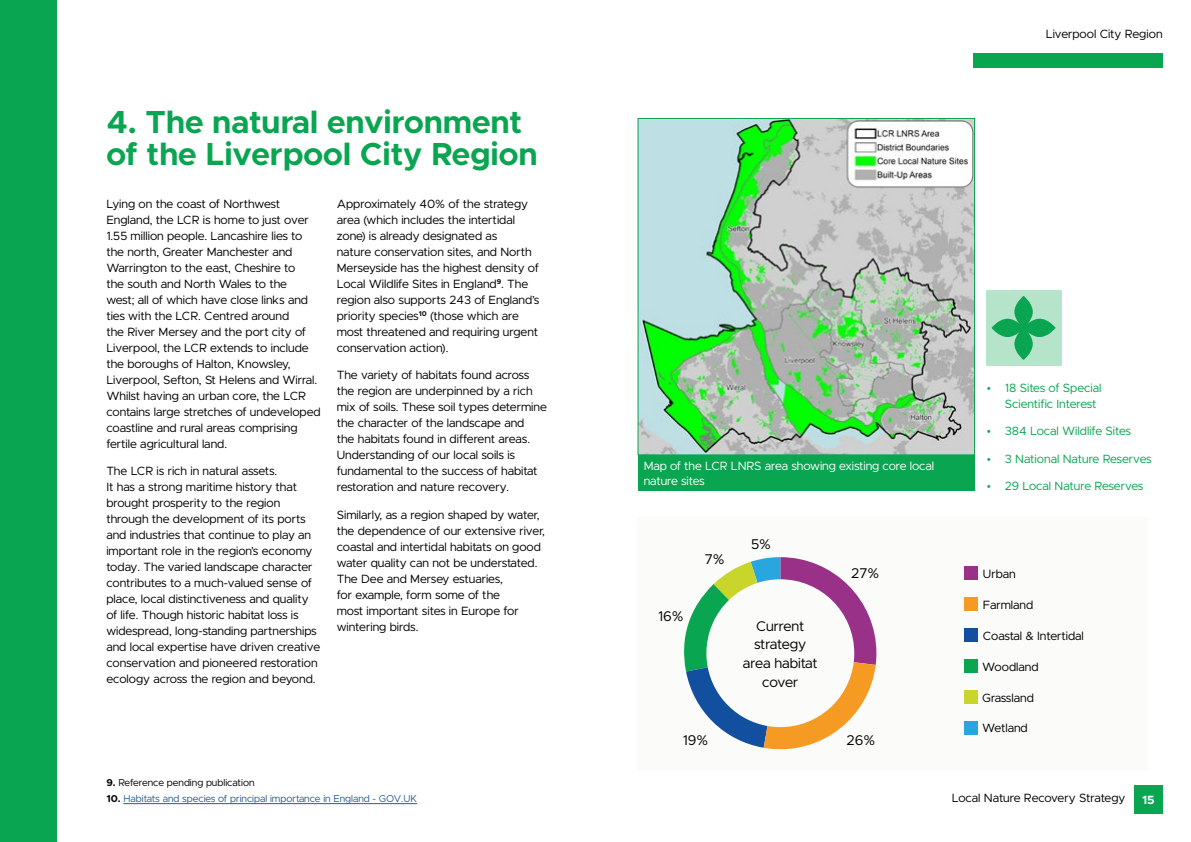
<style>
.page{position:relative;width:1191px;height:842px;background:#fff}
.page>*{position:absolute;margin:0;border:0;box-sizing:border-box;transform-origin:0 0}
.t1{font:700 32px/32px "Metropolis";color:#09a550}
.t2{font:14.2px/18.9px "Metropolis";color:#000;text-align:center}
.Sub_Headings{font:12px/16px "Metropolis";color:#000}
.t3{font:12px/16px "Metropolis";color:#09a550}
.t4{font:12px/14.4px "Metropolis";letter-spacing:-.005em;color:#fff}
.t5{font:700 12px "Metropolis";color:#fff}
.t6{font:10px "Metropolis";color:#275b9b}
.t7{font:10px "Metropolis";color:#000}
.s1{font-weight:700}
.s2{font-weight:700;color:#000}
</style>
<div class="page">
<div style="left:0;top:0;width:57px;height:842px;background:#09a550"></div>
<div style="left:973px;top:54px;width:189px;height:14px;background:#09a550"></div>
<img style="left:640px;top:120px;width:332px;height:333px">
<hr style="left:123px;top:803px;width:294px;height:1px;background:#275b9b">
<div style="left:1134px;top:785px;width:28px;height:29px;background:#09a550"></div>
<div style="left:638px;top:455px;width:336px;height:35px;background:#09a550"></div>
<div style="left:986px;top:290px;width:75px;height:76px;background:#b5e4ca"></div>
<svg style="left:991px;top:296px;width:64px;height:64px"></svg>
<div style="left:638px;top:517px;width:510px;height:253px;background:#fbfbfa"></div>
<svg style="left:684px;top:557px;width:192px;height:193px"></svg>
<div style="left:964px;top:566px;width:14px;height:14px;background:#993189"></div>
<div style="left:963px;top:659px;width:14px;height:14px;background:#09a550"></div>
<div style="left:964px;top:597px;width:14px;height:14px;background:#f59b24"></div>
<div style="left:963px;top:690px;width:14px;height:14px;background:#cad52b"></div>
<div style="left:964px;top:628px;width:14px;height:14px;background:#12509f"></div>
<div style="left:963px;top:721px;width:14px;height:13px;background:#29a6df"></div>
<p class="t1" style="left:106px;top:106px;width:433px">4. The natural environment of the Liverpool City Region</p>
<p class="Sub_Headings" style="left:106px;top:196px;width:216px">Lying on the coast of Northwest England, the LCR is home to just over 1.55 million people. Lancashire lies to the north, Greater Manchester and Warrington to the east, Cheshire to<br>the south and North Wales to the<br>west; all of which have close links and ties with the LCR. Centred around<br>the River Mersey and the port city of Liverpool, the LCR extends to include the boroughs of Halton, Knowsley, Liverpool, Sefton, St Helens and Wirral.<br>Whilst having an urban core, the LCR contains large stretches of undeveloped coastline and rural areas comprising fertile agricultural land.</p>
<p class="Sub_Headings" style="left:106px;top:463px;width:215px">The LCR is rich in natural assets.<br>It has a strong maritime history that brought prosperity to the region through the development of its ports and industries that continue to play an important role in the region’s economy today. The varied landscape character contributes to a much-valued sense of place, local distinctiveness and quality of life. Though historic habitat loss is widespread, long-standing partnerships and local expertise have driven creative conservation and pioneered restoration ecology across the region and beyond.</p>
<p class="Sub_Headings" style="left:337px;top:196px;width:204px">Approximately 40% of the strategy area (which includes the intertidal zone) is already designated as<br>nature conservation sites, and North Merseyside has the highest density of Local Wildlife Sites in England<sup>9</sup>. The region also supports 243 of England’s priority species<sup>10</sup> (those which are most threatened and requiring urgent conservation action).</p>
<p class="Sub_Headings" style="left:337px;top:367px;width:212px">The variety of habitats found across the region are underpinned by a rich mix of soils. These soil types determine the character of the landscape and<br>the habitats found in different areas.<br>Understanding of our local soils is fundamental to the success of habitat restoration and nature recovery.</p>
<p class="Sub_Headings" style="left:337px;top:507px;width:210px">Similarly, as a region shaped by water, the dependence of our extensive river, coastal and intertidal habitats on good water quality can not be understated.<br>The Dee and Mersey estuaries,<br>for example, form some of the<br>most important sites in Europe for wintering birds.</p>
<p class="Sub_Headings" style="left:1046px;top:26px;width:118px">Liverpool City Region</p>
<p class="t4" style="left:643px;top:459px;width:292px">Map of the LCR LNRS area showing existing core local nature sites</p>
<p class="t2" style="left:658px;top:607px;width:27px">16%</p>
<p class="t2" style="left:704px;top:549px;width:21px">7%</p>
<p class="t2" style="left:751px;top:535px;width:22px">5%</p>
<p class="t2" style="left:743px;top:616px;width:76px">Current strategy area habitat cover</p>
<p class="t2" style="left:851px;top:563px;width:29px">27%</p>
<p class="t2" style="left:682px;top:731px;width:27px">19%</p>
<p class="t2" style="left:846px;top:731px;width:30px">26%</p>
<p class="t3" style="left:1004px;top:380px;width:98px;text-indent:-18px">• 18 Sites of Special<br>Scientific Interest</p>
<p class="t3" style="left:986px;top:423px;width:146px">• 384 Local Wildlife Sites</p>
<p class="t3" style="left:986px;top:451px;width:166px">• 3 National Nature Reserves</p>
<p class="t3" style="left:986px;top:478px;width:158px">• 29 Local Nature Reserves</p>
<p class="Sub_Headings" style="left:982px;top:566px;width:34px">Urban</p>
<p class="Sub_Headings" style="left:982px;top:597px;width:52px">Farmland</p>
<p class="Sub_Headings" style="left:982px;top:628px;width:103px">Coastal &amp; Intertidal</p>
<p class="Sub_Headings" style="left:982px;top:658px;width:58px">Woodland</p>
<p class="Sub_Headings" style="left:982px;top:689px;width:53px">Grassland</p>
<p class="Sub_Headings" style="left:982px;top:720px;width:47px">Wetland</p>
<p class="t7" style="left:106px;top:777px;width:150px"><span class="s1">9.</span> Reference pending publication</p>
<p class="t6" style="left:106px;top:793px;width:312px"><span class="s2">10.</span> Habitats and species of principal importance in England - GOV.UK</p>
<p class="Sub_Headings" style="left:951px;top:790px;width:175px">Local Nature Recovery Strategy</p>
<p class="t5" style="left:1142px;top:792px;width:14px">15</p>
</div>
